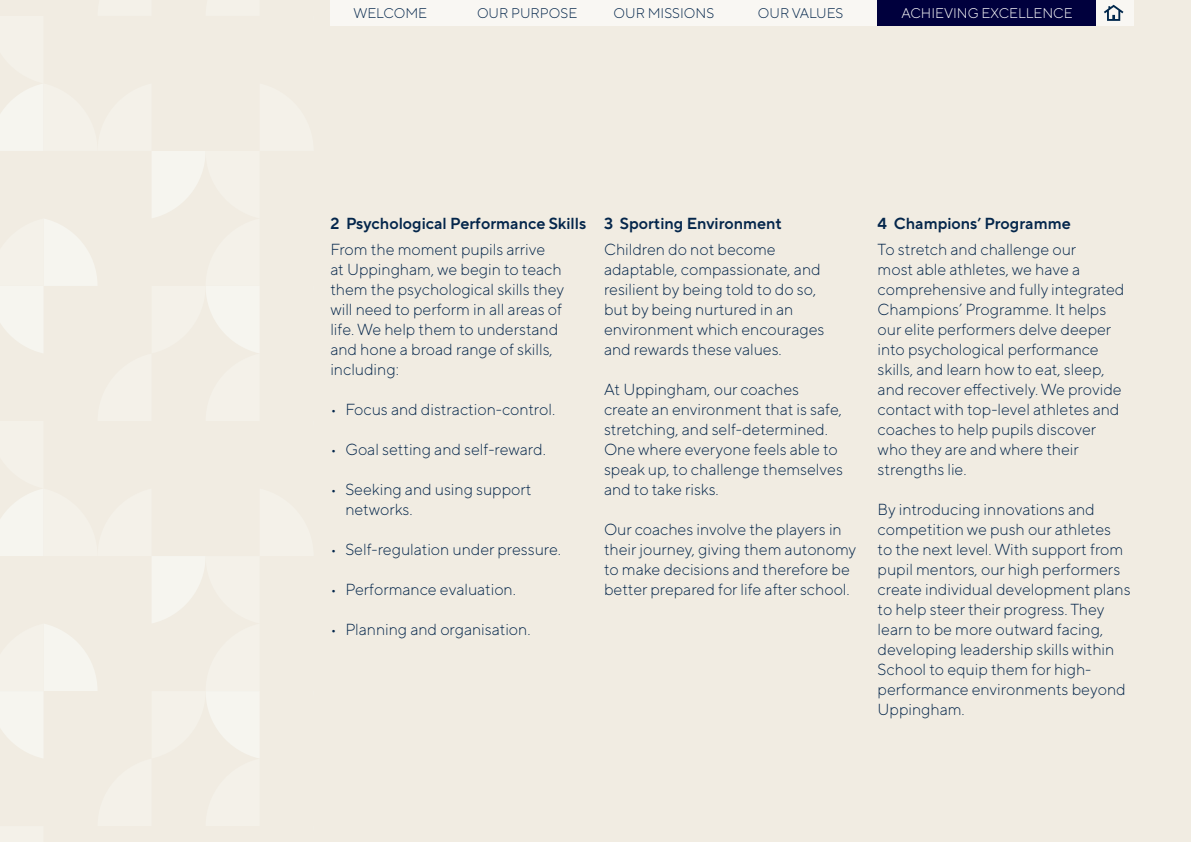
<style>
.page{position:relative;width:1191px;height:842px;background:#f1ece2}
.page>*{position:absolute;margin:0;border:0;box-sizing:border-box;transform-origin:0 0}
.t1{font:300 16px/20px "TT Norms Pro";color:#04264b}
.t2{font:600 16px "TT Norms Pro";color:#04264b}
.t3{font:300 14px "TT Norms Pro";color:#04264b}
.t4{font:300 14px "TT Norms Pro";color:#fff}
</style>
<div class="page">
<svg style="left:0;top:84px;width:259px;height:674px"></svg>
<div style="left:330px;top:0;width:804px;height:26px;background:#f9f7f3"></div>
<div style="left:877px;top:0;width:219px;height:26px;background:#00003d"></div>
<svg style="left:1104px;top:5px;width:19px;height:16px"></svg>
<p class="t3" style="left:353px;top:3px;width:75px">WELCOME</p>
<p class="t3" style="left:477px;top:3px;width:102px">OUR PURPOSE</p>
<p class="t3" style="left:613px;top:3px;width:102px">OUR MISSIONS</p>
<p class="t3" style="left:758px;top:3px;width:87px">OUR VALUES</p>
<p class="t4" style="left:901px;top:3px;width:173px">ACHIEVING EXCELLENCE</p>
<p class="t2" style="left:330px;top:212px;width:257px">2 Psychological Performance Skills</p>
<p class="t1" style="left:330px;top:238px;width:235px">From the moment pupils arrive<br>at Uppingham, we begin to teach them the psychological skills they will need to perform in all areas of life. We help them to understand and hone a broad range of skills, including:</p>
<p class="t1" style="left:330px;top:398px;width:226px">• Focus and distraction-control.</p>
<p class="t1" style="left:330px;top:438px;width:217px">• Goal setting and self-reward.</p>
<p class="t1" style="left:345px;top:478px;width:188px;text-indent:-15px">• Seeking and using support networks.</p>
<p class="t1" style="left:330px;top:538px;width:232px">• Self-regulation under pressure.</p>
<p class="t1" style="left:330px;top:578px;width:187px">• Performance evaluation.</p>
<p class="t1" style="left:330px;top:618px;width:202px">• Planning and organisation.</p>
<p class="t2" style="left:604px;top:212px;width:179px">3 Sporting Environment</p>
<p class="t1" style="left:604px;top:238px;width:173px">Children do not become</p>
<p class="t1" style="left:604px;top:258px;width:218px">adaptable, compassionate, and resilient by being told to do so,</p>
<p class="t1" style="left:604px;top:298px;width:222px">but by being nurtured in an environment which encourages</p>
<p class="t1" style="left:604px;top:338px;width:179px">and rewards these values.</p>
<p class="t1" style="left:604px;top:378px;width:240px">At Uppingham, our coaches create an environment that is safe, stretching, and self-determined.<br>One where everyone feels able to speak up, to challenge themselves and to take risks.</p>
<p class="t1" style="left:604px;top:518px;width:254px">Our coaches involve the players in their journey, giving them autonomy to make decisions and therefore be better prepared for life after school.</p>
<p class="t2" style="left:877px;top:212px;width:195px">4 Champions’ Programme</p>
<p class="t1" style="left:877px;top:238px;width:248px">To stretch and challenge our<br>most able athletes, we have a comprehensive and fully integrated Champions’ Programme. It helps our elite performers delve deeper into psychological performance skills, and learn how to eat, sleep, and recover effectively. We provide contact with top-level athletes and coaches to help pupils discover</p>
<p class="t1" style="left:877px;top:438px;width:203px">who they are and where their strengths lie.</p>
<p class="t1" style="left:877px;top:498px;width:254px">By introducing innovations and competition we push our athletes<br>to the next level. With support from pupil mentors, our high performers create individual development plans to help steer their progress. They learn to be more outward facing, developing leadership skills within<br>School to equip them for high&shy;performance environments beyond<br>Uppingham.</p>
</div>
